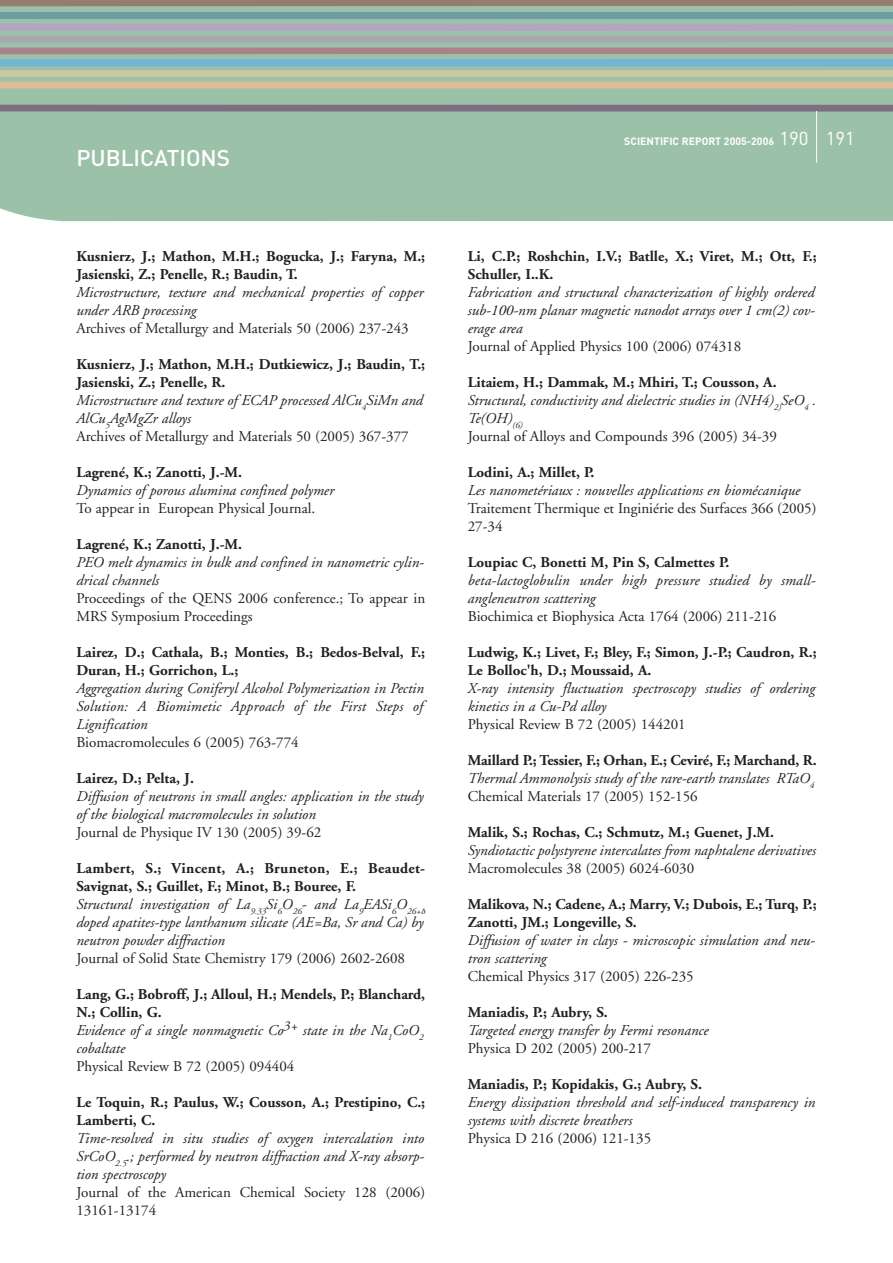
<style>
.page{position:relative;width:893px;height:1263px;background:#fff}
.page>*{position:absolute;margin:0;border:0;box-sizing:border-box;transform-origin:0 0}
.t1{font:500 22.5px "DIN";color:#fff}
.t2{font:italic 15px/18px "Adobe Garamond";color:#231f20}
.t3{font:700 15px/18px "Adobe Garamond";color:#231f20}
.t4{font:15px/18px "Adobe Garamond";color:#231f20}
.t5{font:700 10.5px "DIN";color:#fff}
.s1{font-weight:400;font-style:italic}
.s2{font-weight:400}
.s3{font-weight:700;font-style:normal}
.s4{font-weight:400;font-size:18.6px}
.s5{font-style:normal}
</style>
<div class="page">
<div style="left:0;top:6px;width:892px;height:215px;background:#9cc1a9"></div>
<div style="left:0;top:0;width:892px;height:6px;background:#947c72"></div>
<div style="left:0;top:12px;width:892px;height:7px;background:#6d9da3"></div>
<svg style="left:0;top:24px;width:892px;height:18px;background:#a9adb3"></svg>
<svg style="left:0;top:48px;width:892px;height:64px;background:#a1b1a3"></svg>
<hr style="left:816px;top:111px;width:1px;height:52px;background:#fff">
<h1 class="t1" style="left:76px;top:150px;width:155px">PUBLICATIONS</h1>
<p class="t3" style="left:76px;top:249px;width:350px">Kusnierz, J.; Mathon, M.H.; Bogucka, J.; Faryna, M.;<br>Jasienski, Z.; Penelle, R.; Baudin, T.</p>
<p class="t2" style="left:76px;top:285px;width:349px">Microstructure, texture and mechanical properties of copper under ARB processing</p>
<p class="t4" style="left:76px;top:321px;width:334px">Archives of Metallurgy and Materials 50 (2006) 237-243</p>
<p class="t3" style="left:76px;top:357px;width:350px">Kusnierz, J.; Mathon, M.H.; Dutkiewicz, J.; Baudin, T.; Jasienski, Z.; Penelle, R.<br><span class="s1">Microstructure and texture of ECAP processed AlCu</span><sub>4</sub><span class="s1">SiMn and AlCu</span><sub>5</sub><span class="s1">AgMgZr alloys<br></span><span class="s2">Archives of Metallurgy and Materials 50 (2005) 367-377</span></p>
<p class="t3" style="left:76px;top:465px;width:167px">Lagrené, K.; Zanotti, J.-M.</p>
<p class="t2" style="left:76px;top:483px;width:259px">Dynamics of porous alumina confined polymer</p>
<p class="t4" style="left:76px;top:501px;width:240px">To appear in European Physical Journal.</p>
<p class="t3" style="left:76px;top:537px;width:167px">Lagrené, K.; Zanotti, J.-M.</p>
<p class="t2" style="left:76px;top:555px;width:349px">PEO melt dynamics in bulk and confined in nanometric cylin&shy;drical channels</p>
<p class="t4" style="left:76px;top:591px;width:350px">Proceedings of the QENS 2006 conference.; To appear in<br>MRS Symposium Proceedings</p>
<p class="t3" style="left:76px;top:645px;width:350px">Lairez, D.; Cathala, B.; Monties, B.; Bedos-Belval, F.;<br>Duran, H.; Gorrichon, L.;</p>
<p class="t2" style="left:76px;top:681px;width:349px;text-align:justify">Aggregation during Coniferyl Alcohol Polymerization in Pectin Solution: A Biomimetic Approach of the First Steps of Lignification</p>
<p class="t4" style="left:76px;top:735px;width:224px">Biomacromolecules 6 (2005) 763-774</p>
<p class="t3" style="left:76px;top:771px;width:119px">Lairez, D.; Pelta, J.</p>
<p class="t2" style="left:76px;top:789px;width:349px">Diffusion of neutrons in small angles: application in the study of the biological macromolecules in solution</p>
<p class="t4" style="left:76px;top:825px;width:246px">Journal de Physique IV 130 (2005) 39-62</p>
<p class="t2" style="left:76px;top:861px;width:350px"><span class="s3">Lambert, S.; Vincent, A.; Bruneton, E.; Beaudet-Savignat, S.; Guillet, F.; Minot, B.; Bouree, F.<br></span>Structural investigation of La<sub>9.33</sub>Si<sub>6</sub>O<sub>26</sub>- and La<sub>9</sub>EASi<sub>6</sub>O<sub>26+ </sub>doped apatites-type lanthanum silicate (AE=Ba, Sr and Ca) by neutron powder diffraction</p>
<p class="t4" style="left:76px;top:951px;width:330px">Journal of Solid State Chemistry 179 (2006) 2602-2608</p>
<p class="t3" style="left:76px;top:987px;width:350px">Lang, G.; Bobroff, J.; Alloul, H.; Mendels, P.; Blanchard, N.; Collin, G.<br><span class="s1">Evidence of a single nonmagnetic Co</span><sup>3+</sup> <span class="s1">state in the Na</span><sub>1</sub><span class="s1">CoO</span><sub>2 </sub><span class="s1">cobaltate</span></p>
<p class="t4" style="left:76px;top:1059px;width:219px">Physical Review B 72 (2005) 094404</p>
<p class="t3" style="left:76px;top:1095px;width:350px">Le Toquin, R.; Paulus, W.; Cousson, A.; Prestipino, C.;<br>Lamberti, C.</p>
<p class="t2" style="left:76px;top:1131px;width:349px;text-align:justify">Time-resolved in situ studies of oxygen intercalation into SrCoO<sub>2.5</sub>.; performed by neutron diffraction and X-ray absorp&shy;tion spectroscopy</p>
<p class="t4" style="left:76px;top:1185px;width:350px">Journal of the American Chemical Society 128 (2006)<br>13161-13174</p>
<p class="t5" style="left:624px;top:138px;width:232px">SCIENTIFIC REPORT 2005-2006 <span class="s4">190 191</span></p>
<p class="t3" style="left:468px;top:249px;width:350px">Li, C.P.; Roshchin, I.V.; Batlle, X.; Viret, M.; Ott, F.;<br>Schuller, I..K.</p>
<p class="t2" style="left:468px;top:285px;width:349px;text-align:justify">Fabrication and structural characterization of highly ordered sub-100-nm planar magnetic nanodot arrays over 1 cm(2) cov&shy;erage area</p>
<p class="t4" style="left:468px;top:339px;width:275px">Journal of Applied Physics 100 (2006) 074318</p>
<p class="t2" style="left:468px;top:375px;width:350px"><span class="s3">Litaiem, H.; Dammak, M.; Mhiri, T.; Cousson, A.<br></span>Structural, conductivity and dielectric studies in (NH4)<sub>2)</sub>SeO<sub>4</sub> .<br>Te(OH)<sub>(6)<br></sub><span class="s5">Journal of Alloys and Compounds 396 (2005) 34-39</span></p>
<p class="t3" style="left:468px;top:465px;width:128px">Lodini, A.; Millet, P.</p>
<p class="t2" style="left:468px;top:483px;width:334px">Les nanometériaux : nouvelles applications en biomécanique</p>
<p class="t4" style="left:468px;top:501px;width:350px">Traitement Thermique et Inginiérie des Surfaces 366 (2005)<br>27-34</p>
<p class="t3" style="left:468px;top:555px;width:263px">Loupiac C, Bonetti M, Pin S, Calmettes P.</p>
<p class="t2" style="left:468px;top:573px;width:349px">beta-lactoglobulin under high pressure studied by small&shy;angleneutron scattering</p>
<p class="t4" style="left:468px;top:609px;width:310px">Biochimica et Biophysica Acta 1764 (2006) 211-216</p>
<p class="t3" style="left:468px;top:645px;width:350px">Ludwig, K.; Livet, F.; Bley, F.; Simon, J.-P.; Caudron, R.;<br>Le Bolloc'h, D.; Moussaid, A.</p>
<p class="t2" style="left:468px;top:681px;width:349px">X-ray intensity fluctuation spectroscopy studies of ordering kinetics in a Cu-Pd alloy</p>
<p class="t4" style="left:468px;top:717px;width:219px">Physical Review B 72 (2005) 144201</p>
<p class="t3" style="left:468px;top:753px;width:350px">Maillard P.; Tessier, F.; Orhan, E.; Ceviré, F.; Marchand, R.<br><span class="s1">Thermal Ammonolysis study of the rare-earth translates RTaO</span><sub>4<br></sub><span class="s2">Chemical Materials 17 (2005) 152-156</span></p>
<p class="t3" style="left:468px;top:825px;width:308px">Malik, S.; Rochas, C.; Schmutz, M.; Guenet, J.M.</p>
<p class="t2" style="left:468px;top:843px;width:350px">Syndiotactic polystyrene intercalates from naphtalene derivatives</p>
<p class="t4" style="left:468px;top:861px;width:228px">Macromolecules 38 (2005) 6024-6030</p>
<p class="t3" style="left:468px;top:897px;width:350px">Malikova, N.; Cadene, A.; Marry, V.; Dubois, E.; Turq, P.;<br>Zanotti, JM.; Longeville, S.</p>
<p class="t2" style="left:468px;top:933px;width:349px">Diffusion of water in clays - microscopic simulation and neu&shy;tron scattering</p>
<p class="t4" style="left:468px;top:969px;width:227px">Chemical Physics 317 (2005) 226-235</p>
<p class="t3" style="left:468px;top:1005px;width:142px">Maniadis, P.; Aubry, S.</p>
<p class="t2" style="left:468px;top:1023px;width:242px">Targeted energy transfer by Fermi resonance</p>
<p class="t4" style="left:468px;top:1041px;width:185px">Physica D 202 (2005) 200-217</p>
<p class="t3" style="left:468px;top:1077px;width:236px">Maniadis, P.; Kopidakis, G.; Aubry, S.</p>
<p class="t2" style="left:468px;top:1095px;width:349px">Energy dissipation threshold and self-induced transparency in systems with discrete breathers</p>
<p class="t4" style="left:468px;top:1131px;width:185px">Physica D 216 (2006) 121-135</p>
</div>
